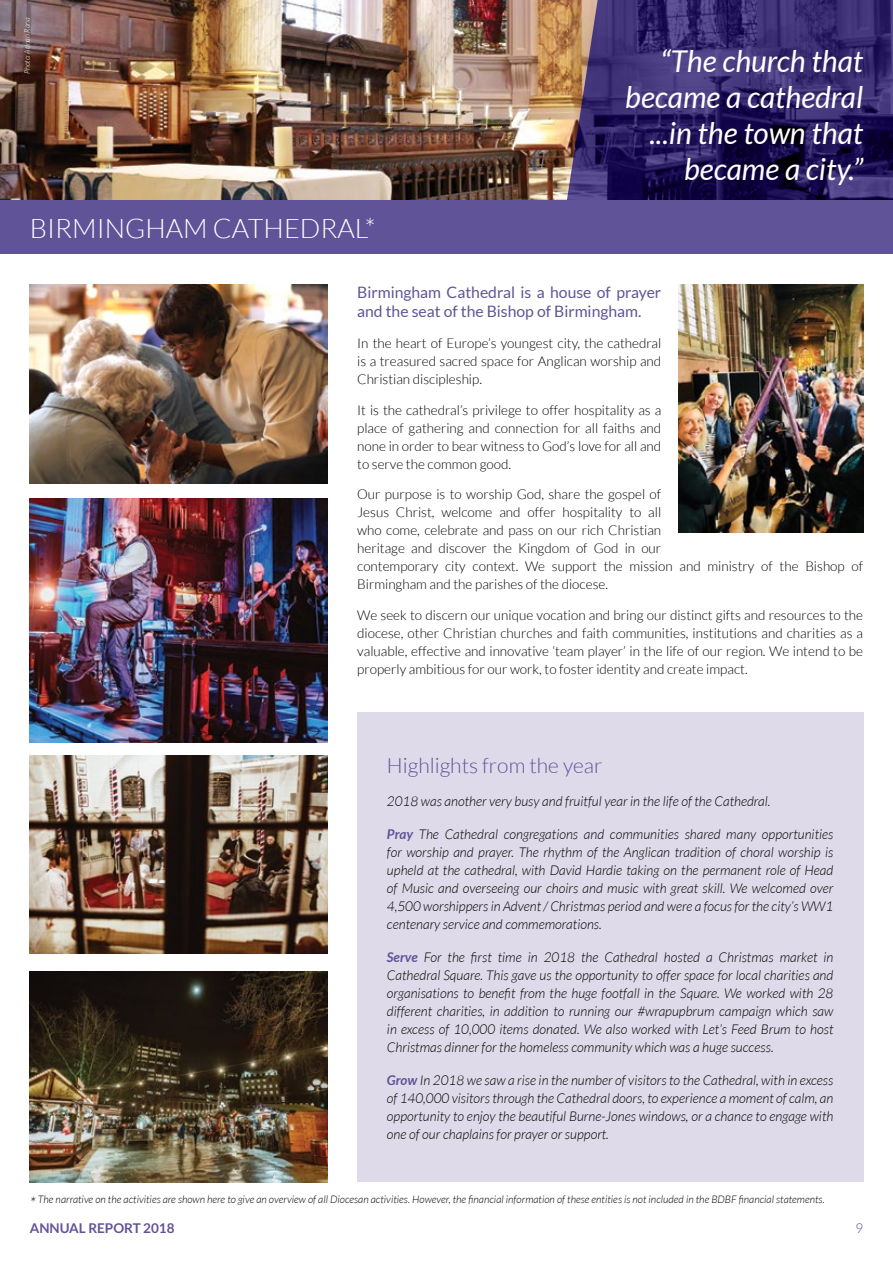
<style>
.page{position:relative;width:893px;height:1263px;background:#fff}
.page>*{position:absolute;margin:0;border:0;box-sizing:border-box;transform-origin:0 0}
.t1{font:italic 30px/36px "Lato";color:#fff;text-align:right}
.t2{font:300 27px "Lato";color:#fff}
.t3{font:300 21px "Lato";color:#615397}
.t4{font:15.75px/19.5px "Lato";color:#615397}
.t5{font:italic 300 13.5px/18px "Lato";color:#000;text-align:justify}
.t6{font:300 13.5px/18px "Lato";color:#000;text-align:justify}
.t7{font:700 13.5px "Lato";color:#615397}
.t8{font:300 13.5px "Lato";color:#615397}
.t9{font:italic 300 10.5px "Lato";color:#000}
.t10{font:italic 300 7.5px "Lato";color:#fff}
.s1{font-weight:700;color:#615397}
.s2{font-size:16.5px}
</style>
<div class="page">
<img style="left:1px;top:0;width:559px;height:200px">
<svg style="left:560px;top:0;width:333px;height:200px;background:#392a63"></svg>
<div style="left:0;top:200px;width:893px;height:53px;background:#615397"></div>
<svg style="left:0;top:0;width:1px;height:200px"></svg>
<img style="left:30px;top:499px;width:297px;height:243px">
<img style="left:30px;top:755px;width:297px;height:199px">
<img style="left:30px;top:971px;width:297px;height:211px">
<img style="left:678px;top:285px;width:185px;height:247px">
<img style="left:30px;top:285px;width:297px;height:198px">
<div style="left:357px;top:713px;width:506px;height:469px;background:#dedae9"></div>
<p class="t10" style="left:23px;top:74px;width:59px;rotate:-90deg">Photo: Adnan Rana</p>
<h2 class="t2" style="left:30px;top:213px;width:347px">BIRMINGHAM CATHEDRAL*</h2>
<h1 class="t1" style="left:625px;top:44px;width:239px">“The church that became a cathedral ...in the town that became a city.”</h1>
<p class="t4" style="left:357px;top:282px;width:306px">Birmingham Cathedral is a house of prayer and the seat of the Bishop of Birmingham.</p>
<p class="t6" style="left:357px;top:334px;width:306px">In the heart of Europe’s youngest city, the cathedral is a treasured sacred space for Anglican worship and Christian discipleship.</p>
<p class="t6" style="left:357px;top:401px;width:306px">It is the cathedral’s privilege to offer hospitality as a place of gathering and connection for all faiths and none in order to bear witness to God’s love for all and to serve the common good.</p>
<p class="t6" style="left:357px;top:486px;width:507px;text-align:left">Our purpose is to worship God, share the gospel of<br>Jesus Christ, welcome and offer hospitality to all<br>who come, celebrate and pass on our rich Christian<br>heritage and discover the Kingdom of God in our<br>contemporary city context. We support the mission and ministry of the Bishop of Birmingham and the parishes of the diocese.</p>
<p class="t6" style="left:357px;top:606px;width:507px">We seek to discern our unique vocation and bring our distinct gifts and resources to the diocese, other Christian churches and faith communities, institutions and charities as a valuable, effective and innovative ‘team player’ in the life of our region. We intend to be properly ambitious for our work, to foster identity and create impact.</p>
<h3 class="t3" style="left:387px;top:754px;width:217px">Highlights from the year</h3>
<p class="t5" style="left:387px;top:793px;width:385px">2018 was another very busy and fruitful year in the life of the Cathedral.</p>
<p class="t5" style="left:387px;top:825px;width:448px"><span class="s1">Pray</span> The Cathedral congregations and communities shared many opportunities for worship and prayer. The rhythm of the Anglican tradition of choral worship is upheld at the cathedral, with David Hardie taking on the permanent role of Head of Music and overseeing our choirs and music with great skill. We welcomed over 4,500 worshippers in Advent / Christmas period and were a focus for the city’s WW1 centenary service and commemorations.</p>
<p class="t5" style="left:387px;top:948px;width:448px"><span class="s1">Serve</span> For the first time in 2018 the Cathedral hosted a Christmas market in Cathedral Square. This gave us the opportunity to offer space for local charities and organisations to benefit from the huge footfall in the Square. We worked with 28 different charities, in addition to running our #wrapupbrum campaign which saw in excess of 10,000 items donated. We also worked with Let’s Feed Brum to host Christmas dinner for the homeless community which was a huge success.</p>
<p class="t5" style="left:387px;top:1071px;width:448px"><span class="s1">Grow</span> In 2018 we saw a rise in the number of visitors to the Cathedral, with in excess of 140,000 visitors through the Cathedral doors, to experience a moment of calm, an opportunity to enjoy the beautiful Burne-Jones windows, or a chance to engage with one of our chaplains for prayer or support.</p>
<p class="t9" style="left:30px;top:1194px;width:796px"><span class="s2">*</span> The narrative on the activities are shown here to give an overview of all Diocesan activities. However, the financial information of these entities is not included in the BDBF financial statements.</p>
<p class="t7" style="left:30px;top:1220px;width:146px">ANNUAL REPORT 2018</p>
<p class="t8" style="left:855px;top:1221px;width:9px">9</p>
</div>
